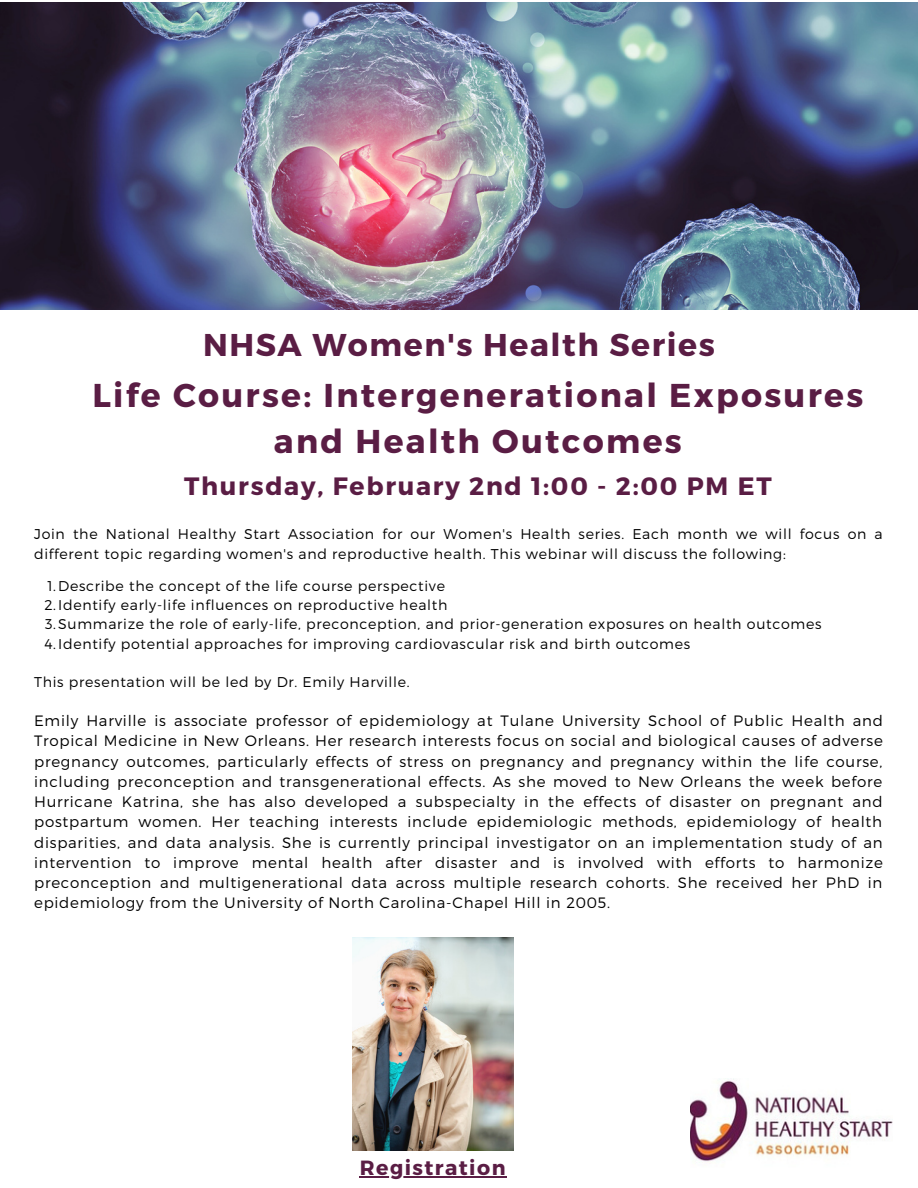
<style>
.page{position:relative;width:918px;height:1188px;background:#fff}
.page>*{position:absolute;margin:0;border:0;box-sizing:border-box;transform-origin:0 0}
.t1{font:700 33px/46.2px "Montserrat";letter-spacing:.07em;color:#5a1d44;text-align:center}
.t2{font:700 31.5px "Montserrat";letter-spacing:.05em;color:#5a1d44}
.t3{font:700 25.05px "Montserrat";letter-spacing:.07em;color:#5a1d44}
.t4{font:700 20.55px "Montserrat";letter-spacing:.07em;color:#5a1d44}
.t5{font:300 15px/20.2px "Montserrat";letter-spacing:.05em;color:#000;text-align:justify}
.t6{font:300 14.1px/19.2px "Montserrat";letter-spacing:.05em;color:#000}
</style>
<div class="page">
<img style="left:0;top:3px;width:918px;height:307px">
<img style="left:690px;top:1079px;width:203px;height:83px">
<img style="left:352px;top:937px;width:161px;height:213px">
<hr style="left:360px;top:1177px;width:147px;height:1px;background:#5a1d44">
<h2 class="t2" style="left:203px;top:325px;width:513px">NHSA Women's Health Series</h2>
<h1 class="t1" style="left:92px;top:371px;width:772px">Life Course: Intergenerational Exposures and Health Outcomes</h1>
<h3 class="t3" style="left:184px;top:469px;width:589px">Thursday, February 2nd 1:00 - 2:00 PM ET</h3>
<p class="t6" style="left:34px;top:524px;width:850px">Join the National Healthy Start Association for our Women's Health series. Each month we will focus on a different topic regarding women's and reproductive health. This webinar will discuss the following:</p>
<p class="t6" style="left:44px;top:576px;width:779px">1.Describe the concept of the life course perspective<br>2.Identify early-life influences on reproductive health<br>3.Summarize the role of early-life, preconception, and prior-generation exposures on health outcomes 4.Identify potential approaches for improving cardiovascular risk and birth outcomes</p>
<p class="t6" style="left:34px;top:671px;width:377px">This presentation will be led by Dr. Emily Harville.</p>
<p class="t5" style="left:34px;top:710px;width:850px">Emily Harville is associate professor of epidemiology at Tulane University School of Public Health and Tropical Medicine in New Orleans. Her research interests focus on social and biological causes of adverse pregnancy outcomes, particularly effects of stress on pregnancy and pregnancy within the life course, including preconception and transgenerational effects. As she moved to New Orleans the week before Hurricane Katrina, she has also developed a subspecialty in the effects of disaster on pregnant and postpartum women. Her teaching interests include epidemiologic methods, epidemiology of health disparities, and data analysis. She is currently principal investigator on an implementation study of an intervention to improve mental health after disaster and is involved with efforts to harmonize preconception and multigenerational data across multiple research cohorts. She received her PhD in epidemiology from the University of North Carolina-Chapel Hill in 2005.</p>
<h3 class="t4" style="left:360px;top:1155px;width:147px">Registration</h3>
</div>
